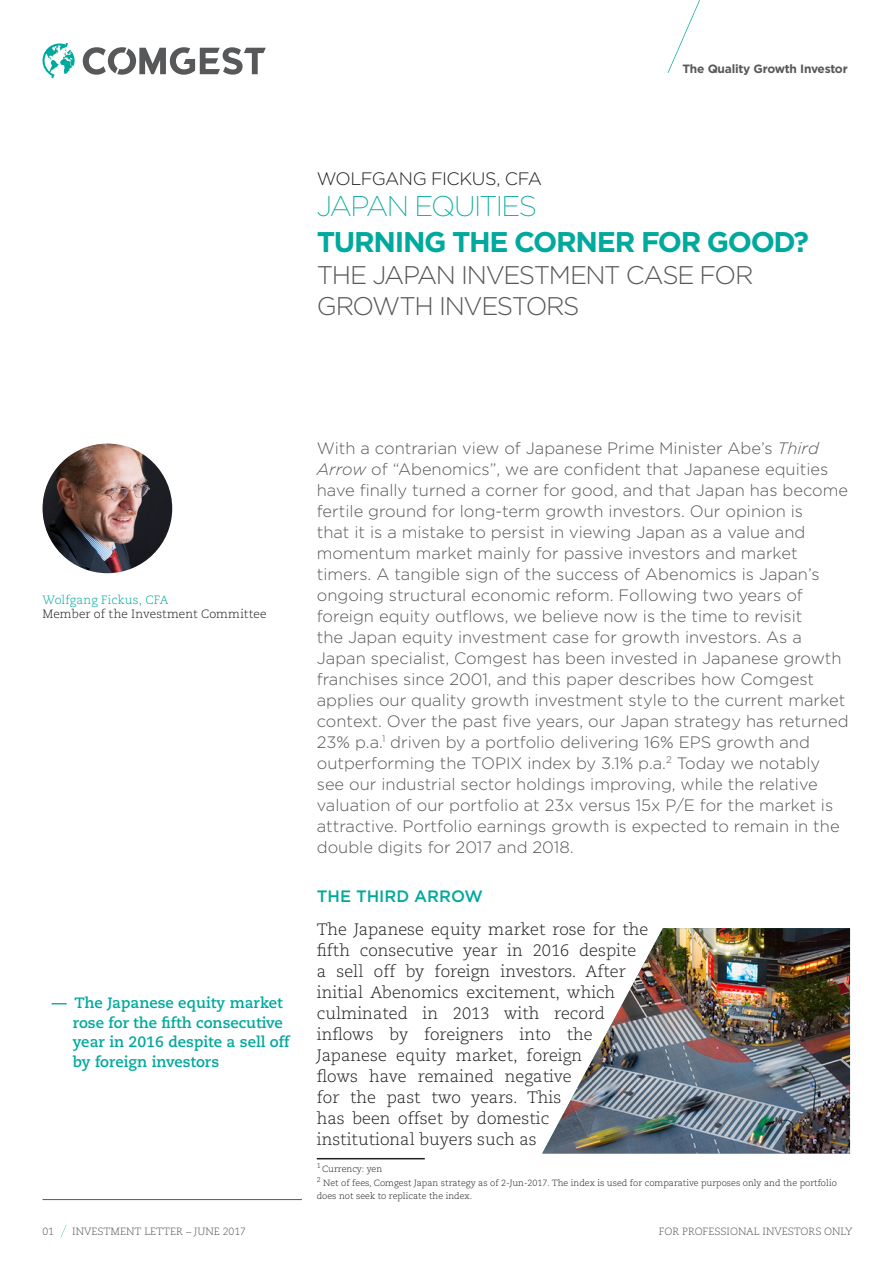
<style>
.page{position:relative;width:893px;height:1263px;background:#fff}
.page>*{position:absolute;margin:0;border:0;box-sizing:border-box;transform-origin:0 0}
.Page_Title{font:700 28.5px "Gotham";letter-spacing:-.045em;color:#00a99d}
.Page_Title-2{font:200 28.5px "Gotham";letter-spacing:-.055em;color:#00a99d}
.Page_Title-3{font:300 25.5px/31.5px "Gotham";letter-spacing:-.055em;color:#57585a}
.Name_Header{font:300 18px "Gotham";letter-spacing:-.03em;color:#231f20}
.t1{font:300 16.5px/21px "Gotham";color:#575757}
.t2{font:300 16.5px/21px "Caecilia LT Pro 45";color:#231f20}
.t3{font:500 16.5px "Gotham";color:#00a99d}
.Paragraph_Style_1{font:700 15px/19.5px "Caecilia LT Pro 75";color:#00a99d}
.Body_Text_Smaller{font:300 12px "Caecilia LT Pro 45";letter-spacing:.005em;color:#231f20}
.t4{font:700 12px "Gotham";letter-spacing:-.02em;color:#57585a}
.Author_Smaller{font:300 12px "Caecilia LT Pro 45";letter-spacing:.01em;color:#00a99d}
.t5{font:300 10.5px "Caecilia LT Pro 45";color:#57585a}
.Notes_de_bas_de_page{font:300 9px/13.5px "Caecilia LT Pro 45";color:#231f20}
.s1{font-style:italic}
</style>
<div class="page">
<svg style="left:668px;top:0;width:32px;height:73px"></svg>
<svg style="left:61px;top:1225px;width:5px;height:12px"></svg>
<hr style="left:43px;top:1199px;width:259px;height:1px;background:#57585a">
<svg style="left:83px;top:47px;width:183px;height:28px"></svg>
<svg style="left:43px;top:43px;width:32px;height:35px"></svg>
<img style="left:43px;top:443px;width:129px;height:130px;border-radius:65px">
<hr style="left:317px;top:1158px;width:108px;height:1px;background:#231f20">
<img style="left:542px;top:928px;width:308px;height:225px">
<p class="t4" style="left:682px;top:61px;width:167px">The Quality Growth Investor</p>
<p class="Name_Header" style="left:317px;top:167px;width:227px">WOLFGANG FICKUS, CFA</p>
<p class="Page_Title-2" style="left:317px;top:188px;width:222px">JAPAN EQUITIES</p>
<p class="Page_Title" style="left:317px;top:223px;width:494px">TURNING THE CORNER FOR GOOD?</p>
<p class="Page_Title-3" style="left:317px;top:258px;width:438px">THE JAPAN INVESTMENT CASE FOR<br>GROWTH INVESTORS</p>
<p class="Author_Smaller" style="left:43px;top:592px;width:127px">Wolfgang Fickus, CFA</p>
<p class="Body_Text_Smaller" style="left:43px;top:606px;width:226px">Member of the Investment Committee</p>
<p class="Paragraph_Style_1" style="left:73px;top:993px;width:218px;text-indent:-21px">— The Japanese equity market rose for the fifth consecutive year in 2016 despite a sell off by foreign investors</p>
<p class="t1" style="left:317px;top:437px;width:533px">With a contrarian view of Japanese Prime Minister Abe’s <span class="s1">Third Arrow</span> of “Abenomics”, we are confident that Japanese equities have finally turned a corner for good, and that Japan has become fertile ground for long-term growth investors. Our opinion is<br>that it is a mistake to persist in viewing Japan as a value and momentum market mainly for passive investors and market timers. A tangible sign of the success of Abenomics is Japan’s ongoing structural economic reform. Following two years of foreign equity outflows, we believe now is the time to revisit<br>the Japan equity investment case for growth investors. As a Japan specialist, Comgest has been invested in Japanese growth franchises since 2001, and this paper describes how Comgest applies our quality growth investment style to the current market context. Over the past five years, our Japan strategy has returned 23% p.a.<sup>1</sup> driven by a portfolio delivering 16% EPS growth and outperforming the TOPIX index by 3.1% p.a.<sup>2</sup> Today we notably see our industrial sector holdings improving, while the relative valuation of our portfolio at 23x versus 15x P/E for the market is attractive. Portfolio earnings growth is expected to remain in the double digits for 2017 and 2018.</p>
<p class="t3" style="left:317px;top:886px;width:168px">THE THIRD ARROW</p>
<p class="t2" style="left:317px;top:919px;width:333px">The Japanese equity market rose for the fifth consecutive year in 2016 despite a sell off by foreign investors. After initial Abenomics excitement, which culminated in 2013 with record inflows by foreigners into the<br>Japanese equity market, foreign<br>flows have remained negative<br>for the past two years. This<br>has been offset by domestic institutional buyers such as</p>
<p class="Notes_de_bas_de_page" style="left:317px;top:1162px;width:67px"><sup>1</sup> Currency: yen</p>
<p class="Notes_de_bas_de_page" style="left:317px;top:1176px;width:521px"><sup>2</sup> Net of fees, Comgest Japan strategy as of 2-Jun-2017. The index is used for comparative purposes only and the portfolio does not seek to replicate the index.</p>
<p class="t5" style="left:43px;top:1224px;width:13px">01</p>
<p class="t5" style="left:72px;top:1224px;width:175px">INVESTMENT LETTER – JUNE 2017</p>
<p class="t5" style="left:659px;top:1224px;width:195px">FOR PROFESSIONAL INVESTORS ONLY</p>
</div>
